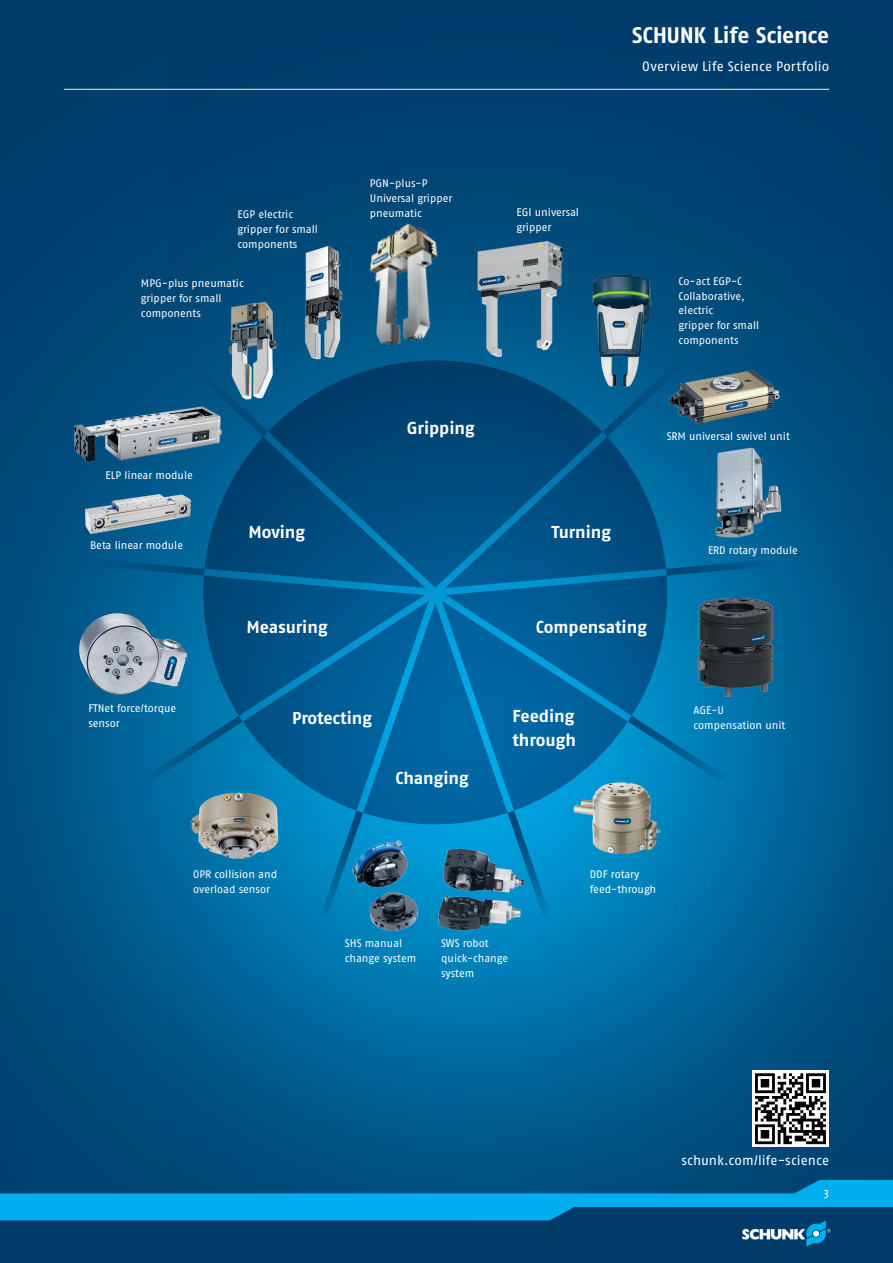
<style>
.page{position:relative;width:893px;height:1263px;background:#fff}
.page>*{position:absolute;margin:0;border:0;box-sizing:border-box;transform-origin:0 0}
.t1{font:700 22.5px "SCHUNK Fago Pro";letter-spacing:-.005em;color:#fff}
.t2{font:700 17.25px/23.5px "SCHUNK Fago Pro";letter-spacing:-.005em;color:#fff}
.t3{font:13.5px "SCHUNK Fago Pro";letter-spacing:.01em;color:#fff}
.t4{font:12px "SCHUNK Fago Pro";color:#fff}
.t5{font:10.95px/14.9px "SCHUNK Fago Pro";color:#fff}
</style>
<div class="page">
<img style="left:0;top:0;width:893px;height:1180px">
<div style="left:0;top:1202px;width:893px;height:61px;background:#003b69"></div>
<svg style="left:0;top:1180px;width:893px;height:67px"></svg>
<hr style="left:64px;top:89px;width:765px;height:1px;background:#e1edf8">
<img style="left:698px;top:599px;width:74px;height:98px">
<img style="left:477px;top:242px;width:85px;height:114px">
<img style="left:73px;top:406px;width:130px;height:57px">
<img style="left:715px;top:448px;width:66px;height:90px">
<img style="left:439px;top:849px;width:85px;height:82px">
<svg style="left:203px;top:360px;width:464px;height:464px;background:#005a90"></svg>
<svg style="left:182px;top:356px;width:86px;height:81px;background:#1e628a"></svg>
<svg style="left:94px;top:559px;width:111px;height:17px;background:#005a8b"></svg>
<svg style="left:146px;top:716px;width:97px;height:66px;background:#0070a5"></svg>
<svg style="left:320px;top:810px;width:43px;height:107px;background:#0081b9"></svg>
<svg style="left:508px;top:810px;width:42px;height:107px;background:#0c8fc6"></svg>
<svg style="left:628px;top:716px;width:96px;height:66px;background:#0080b9"></svg>
<svg style="left:666px;top:559px;width:111px;height:17px;background:#006396"></svg>
<svg style="left:603px;top:356px;width:85px;height:81px;background:#005e90"></svg>
<img style="left:86px;top:495px;width:104px;height:38px">
<img style="left:75px;top:613px;width:112px;height:84px">
<img style="left:191px;top:790px;width:88px;height:69px">
<img style="left:573px;top:782px;width:87px;height:73px">
<img style="left:360px;top:219px;width:83px;height:131px">
<img style="left:303px;top:246px;width:40px;height:113px">
<img style="left:228px;top:301px;width:49px;height:98px">
<img style="left:352px;top:840px;width:66px;height:91px">
<img style="left:669px;top:370px;width:110px;height:54px">
<img style="left:580px;top:273px;width:81px;height:115px">
<div style="left:752px;top:1070px;width:77px;height:77px;background:#fff"></div>
<svg style="left:755px;top:1073px;width:71px;height:71px"></svg>
<h1 class="t1" style="left:632px;top:22px;width:198px">SCHUNK Life Science</h1>
<p class="t3" style="left:642px;top:58px;width:188px">Overview Life Science Portfolio</p>
<p class="t5" style="left:237px;top:207px;width:82px">EGP electric gripper for small components</p>
<p class="t5" style="left:141px;top:276px;width:104px">MPG-plus pneumatic gripper for small components</p>
<p class="t5" style="left:106px;top:467px;width:89px">ELP linear module</p>
<p class="t5" style="left:90px;top:538px;width:95px">Beta linear module</p>
<h2 class="t2" style="left:248px;top:520px;width:58px">Moving</h2>
<h2 class="t2" style="left:247px;top:616px;width:83px">Measuring</h2>
<p class="t5" style="left:370px;top:176px;width:84px">PGN-plus-P<br>Universal gripper pneumatic</p>
<h2 class="t2" style="left:407px;top:416px;width:69px">Gripping</h2>
<p class="t5" style="left:88px;top:700px;width:89px">FTNet force/torque sensor</p>
<h2 class="t2" style="left:292px;top:706px;width:81px">Protecting</h2>
<h2 class="t2" style="left:395px;top:767px;width:75px">Changing</h2>
<p class="t5" style="left:516px;top:205px;width:64px">EGI universal gripper</p>
<p class="t5" style="left:679px;top:273px;width:82px">Co-act EGP-C<br>Collaborative, electric<br>gripper for small components</p>
<p class="t5" style="left:667px;top:429px;width:125px">SRM universal swivel unit</p>
<h2 class="t2" style="left:552px;top:521px;width:61px">Turning</h2>
<h2 class="t2" style="left:536px;top:615px;width:112px">Compensating</h2>
<h2 class="t2" style="left:512px;top:704px;width:65px">Feeding through</h2>
<p class="t5" style="left:708px;top:542px;width:91px">ERD rotary module</p>
<p class="t5" style="left:693px;top:702px;width:93px">AGE-U compensation unit</p>
<p class="t5" style="left:193px;top:866px;width:86px">OPR collision and overload sensor</p>
<p class="t5" style="left:590px;top:866px;width:68px">DDF rotary feed-through</p>
<p class="t5" style="left:345px;top:936px;width:73px">SHS manual change system</p>
<p class="t5" style="left:441px;top:936px;width:69px">SWS robot quick-change system</p>
<p class="t3" style="left:681px;top:1152px;width:149px">schunk.com/life-science</p>
<p class="t4" style="left:823px;top:1186px;width:7px">3</p>
</div>
